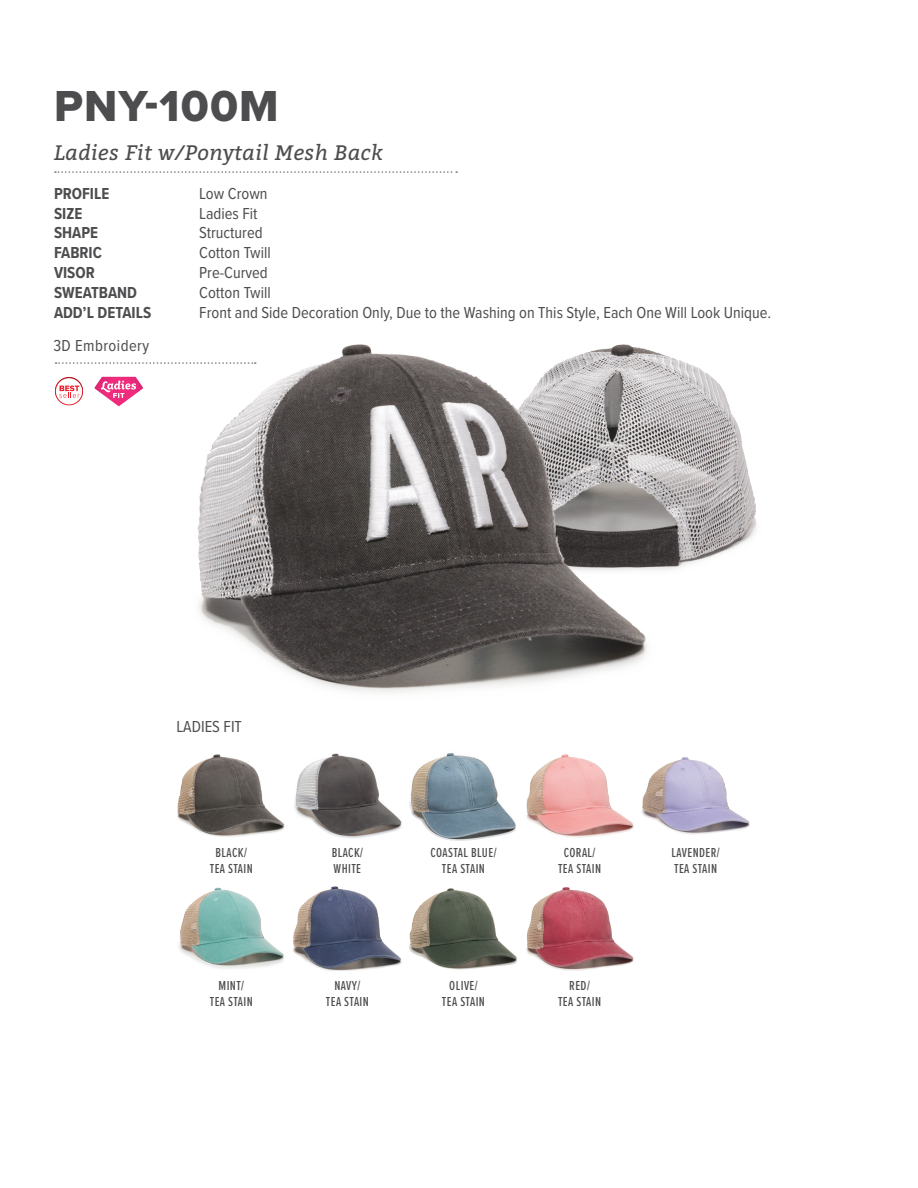
<style>
.page{position:relative;width:918px;height:1188px;background:#fff}
.page>*{position:absolute;margin:0;border:0;box-sizing:border-box;transform-origin:0 0}
.Style_Name{font:45px "Proxima Nova Extrabld";letter-spacing:.025em;color:#4d4d4f}
.Marketing_Description{font:italic 21px "Bitter";letter-spacing:.025em;color:#4d4d4f}
.Descriptions{font:16.5px "Proxima Nova Cond";color:#4d4d4f}
.Descriptions_Names{font:700 16.5px "Proxima Nova Cond";color:#4d4d4f}
.Decoration_Technique{font:16.5px "Proxima Nova Cond";letter-spacing:.025em;color:#4d4d4f}
.COLORS{font:500 13.5px "Proxima Nova Ex Cn";letter-spacing:.03em;color:#4d4d4f}
</style>
<div class="page">
<img style="left:619px;top:344px;width:138px;height:226px">
<img style="left:197px;top:345px;width:461px;height:347px">
<svg style="left:55px;top:171px;width:402px;height:2px"></svg>
<svg style="left:56px;top:362px;width:200px;height:2px"></svg>
<img style="left:179px;top:887px;width:105px;height:82px">
<img style="left:409px;top:888px;width:109px;height:82px">
<img style="left:293px;top:886px;width:109px;height:85px">
<img style="left:526px;top:887px;width:108px;height:84px">
<img style="left:409px;top:753px;width:107px;height:88px">
<img style="left:294px;top:753px;width:108px;height:85px">
<img style="left:526px;top:754px;width:108px;height:84px">
<img style="left:642px;top:757px;width:108px;height:78px">
<img style="left:177px;top:754px;width:108px;height:83px">
<svg style="left:54px;top:377px;width:30px;height:29px"></svg>
<svg style="left:94px;top:377px;width:49px;height:29px"></svg>
<p class="Style_Name" style="left:54px;top:73px;width:226px">PNY-100M</p>
<p class="Marketing_Description" style="left:54px;top:140px;width:330px">Ladies Fit w/Ponytail Mesh Back</p>
<p class="Descriptions_Names" style="left:54px;top:181px;width:57px">PROFILE</p>
<p class="Descriptions_Names" style="left:54px;top:201px;width:30px">SIZE</p>
<p class="Descriptions_Names" style="left:54px;top:221px;width:46px">SHAPE</p>
<p class="Descriptions_Names" style="left:54px;top:241px;width:50px">FABRIC</p>
<p class="Descriptions_Names" style="left:54px;top:260px;width:42px">VISOR</p>
<p class="Descriptions_Names" style="left:54px;top:280px;width:85px">SWEATBAND</p>
<p class="Descriptions_Names" style="left:54px;top:300px;width:99px">ADD’L DETAILS</p>
<p class="Decoration_Technique" style="left:53px;top:333px;width:97px">3D Embroidery</p>
<p class="Descriptions" style="left:199px;top:181px;width:70px">Low Crown</p>
<p class="Descriptions" style="left:199px;top:201px;width:60px">Ladies Fit</p>
<p class="Descriptions" style="left:199px;top:221px;width:65px">Structured</p>
<p class="Descriptions" style="left:199px;top:241px;width:73px">Cotton Twill</p>
<p class="Descriptions" style="left:199px;top:260px;width:70px">Pre-Curved</p>
<p class="Descriptions" style="left:199px;top:280px;width:73px">Cotton Twill</p>
<p class="Descriptions" style="left:199px;top:300px;width:573px">Front and Side Decoration Only, Due to the Washing on This Style, Each One Will Look Unique.</p>
<p class="Descriptions" style="left:176px;top:714px;width:67px">LADIES FIT</p>
<p class="COLORS" style="left:216px;top:843px;width:33px">BLACK/</p>
<p class="COLORS" style="left:210px;top:859px;width:45px">TEA STAIN</p>
<p class="COLORS" style="left:219px;top:976px;width:27px">MINT/</p>
<p class="COLORS" style="left:210px;top:992px;width:45px">TEA STAIN</p>
<p class="COLORS" style="left:332px;top:843px;width:33px">BLACK/</p>
<p class="COLORS" style="left:334px;top:859px;width:29px">WHITE</p>
<p class="COLORS" style="left:334px;top:976px;width:27px">NAVY/</p>
<p class="COLORS" style="left:326px;top:992px;width:45px">TEA STAIN</p>
<p class="COLORS" style="left:430px;top:843px;width:68px">COASTAL BLUE/</p>
<p class="COLORS" style="left:442px;top:859px;width:45px">TEA STAIN</p>
<p class="COLORS" style="left:449px;top:976px;width:30px">OLIVE/</p>
<p class="COLORS" style="left:442px;top:992px;width:45px">TEA STAIN</p>
<p class="COLORS" style="left:564px;top:843px;width:33px">CORAL/</p>
<p class="COLORS" style="left:558px;top:859px;width:45px">TEA STAIN</p>
<p class="COLORS" style="left:569px;top:976px;width:22px">RED/</p>
<p class="COLORS" style="left:558px;top:992px;width:45px">TEA STAIN</p>
<p class="COLORS" style="left:671px;top:843px;width:50px">LAVENDER/</p>
<p class="COLORS" style="left:674px;top:859px;width:45px">TEA STAIN</p>
</div>
